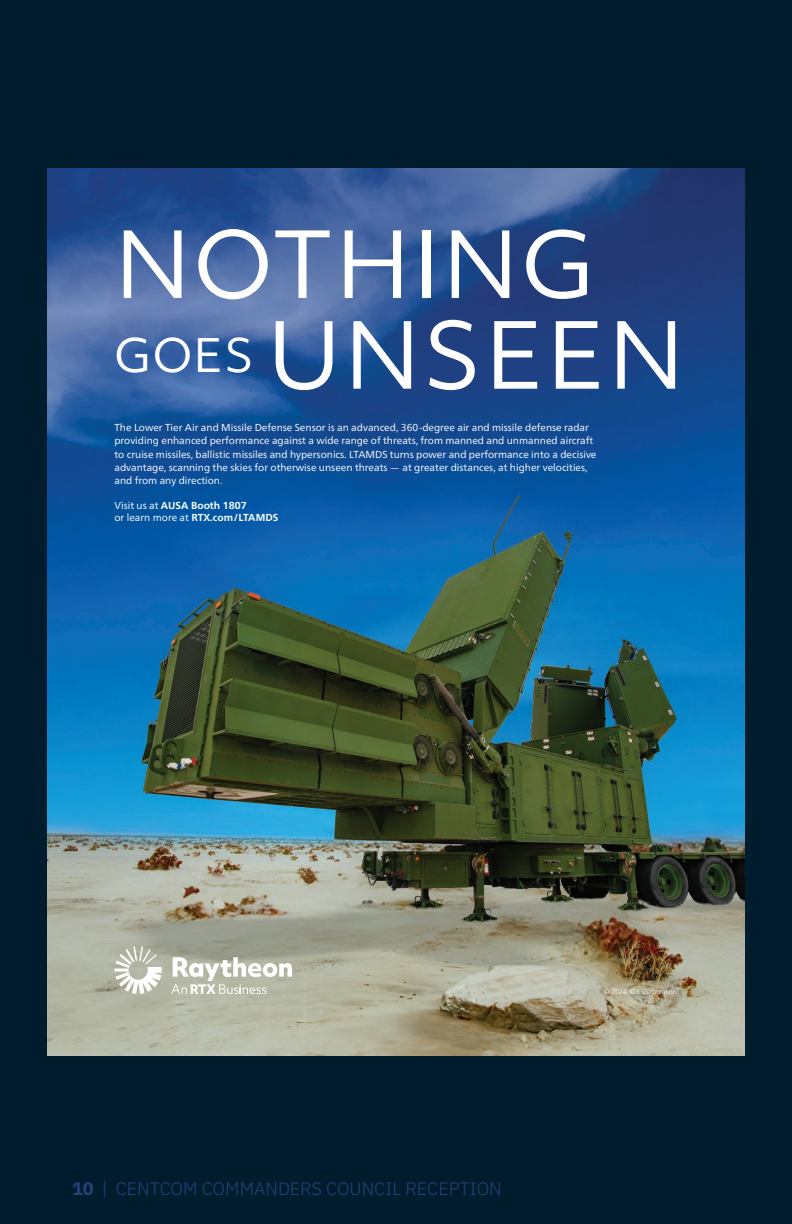
<style>
.page{position:relative;width:792px;height:1224px;background:#011d2d}
.page>*{position:absolute;margin:0;border:0;box-sizing:border-box;transform-origin:0 0}
.t1{font:88.8px/90.8px "Objektiv Mk 2";letter-spacing:.03em;color:#fff}
.t2{font:300 18px "IBM Plex Sans";color:#26427a}
.t3{font:10.2px/13.2px "Neue Frutiger World";color:#fff}
.t4{font:700 10.2px/12.2px "Neue Frutiger World";color:#fff}
.t5{font:300 6.6px "Frutiger LT Com";color:#fff}
.s1{font-weight:400}
.s2{font-weight:700}
</style>
<div class="page">
<img style="left:48px;top:169px;width:696px;height:886px">
<svg style="left:115px;top:946px;width:47px;height:48px;background:#caccc0"></svg>
<svg style="left:171px;top:957px;width:121px;height:37px;background:#caccbf"></svg>
<p class="t1" style="left:114px;top:219px;width:571px">NOTHING<br><sup>GOES</sup> UNSEEN</p>
<p class="t3" style="left:114px;top:421px;width:484px">The Lower Tier Air and Missile Defense Sensor is an advanced, 360-degree air and missile defense radar providing enhanced performance against a wide range of threats, from manned and unmanned aircraft to cruise missiles, ballistic missiles and hypersonics. LTAMDS turns power and performance into a decisive advantage, scanning the skies for otherwise unseen threats — at greater distances, at higher velocities, and from any direction.</p>
<p class="t4" style="left:114px;top:499px;width:165px"><span class="s1">Visit us at</span> AUSA Booth 1807<br><span class="s1">or learn more at</span> RTX.com/LTAMDS</p>
<h2 class="t2" style="left:72px;top:1175px;width:431px"><span class="s2">10</span> | CENTCOM COMMANDERS COUNCIL RECEPTION</h2>
<p class="t5" style="left:604px;top:987px;width:75px">© 2024 RTX Corporation.</p>
</div>
